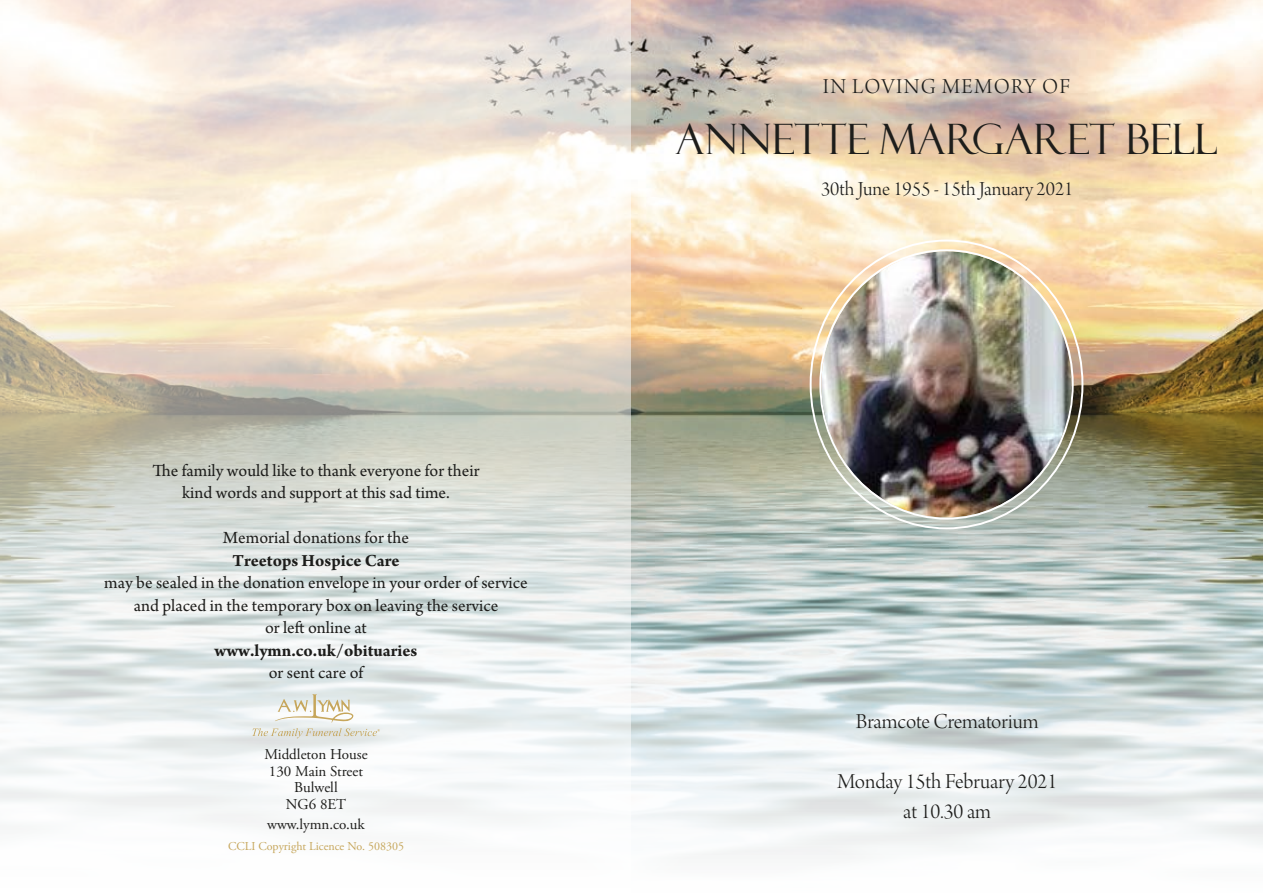
<style>
.page{position:relative;width:1263px;height:893px;background:#fff}
.page>*{position:absolute;margin:0;border:0;box-sizing:border-box;transform-origin:0 0}
.t1{font:42px "Felix Titling";color:#1d1d1b}
.t2{font:22.5px/30px "Arno Pro Light Display";color:#1d1d1b;text-align:center}
.t3{font:22.5px "Arno Pro Light Display";letter-spacing:.06em;color:#1d1d1b}
.t4{font:21px "Arno Pro Light Display";color:#1d1d1b}
.t5{font:18px/22.5px "Arno Pro";color:#1d1d1b;text-align:center}
.t6{font:700 18px "Arno Pro";color:#1d1d1b}
.t7{font:15px/16.5px "Adobe Garamond Pro";color:#1d1d1b;text-align:center}
.t8{font:12px "Adobe Garamond Pro";color:#c6a65b}
</style>
<div class="page">
<img style="left:0;top:0;width:1263px;height:855px">
<svg style="left:252px;top:694px;width:128px;height:44px"></svg>
<img style="left:821px;top:251px;width:251px;height:267px">
<p class="t5" style="left:153px;top:460px;width:328px">The family would like to thank everyone for their kind words and support at this sad time.</p>
<p class="t5" style="left:223px;top:527px;width:188px">Memorial donations for the</p>
<p class="t6" style="left:232px;top:550px;width:169px">Treetops Hospice Care</p>
<p class="t5" style="left:104px;top:572px;width:425px">may be sealed in the donation envelope in your order of service and placed in the temporary box on leaving the service<br>or left online at</p>
<p class="t6" style="left:215px;top:640px;width:204px">www.lymn.co.uk/obituaries</p>
<p class="t5" style="left:269px;top:662px;width:96px">or sent care of</p>
<p class="t7" style="left:264px;top:747px;width:105px">Middleton House<br>130 Main Street<br>Bulwell<br>NG6 8ET</p>
<p class="t7" style="left:267px;top:817px;width:99px">www.lymn.co.uk</p>
<p class="t8" style="left:228px;top:839px;width:178px">CCLI Copyright Licence No. 508305</p>
<p class="t3" style="left:823px;top:74px;width:249px">IN LOVING MEMORY OF</p>
<h1 class="t1" style="left:676px;top:115px;width:544px">ANNETTE MARGARET BELL</h1>
<p class="t4" style="left:821px;top:177px;width:254px">30th June 1955 - 15th January 2021</p>
<p class="t2" style="left:856px;top:708px;width:184px">Bramcote Crematorium</p>
<p class="t2" style="left:837px;top:768px;width:222px">Monday 15th February 2021 at 10.30 am</p>
</div>
